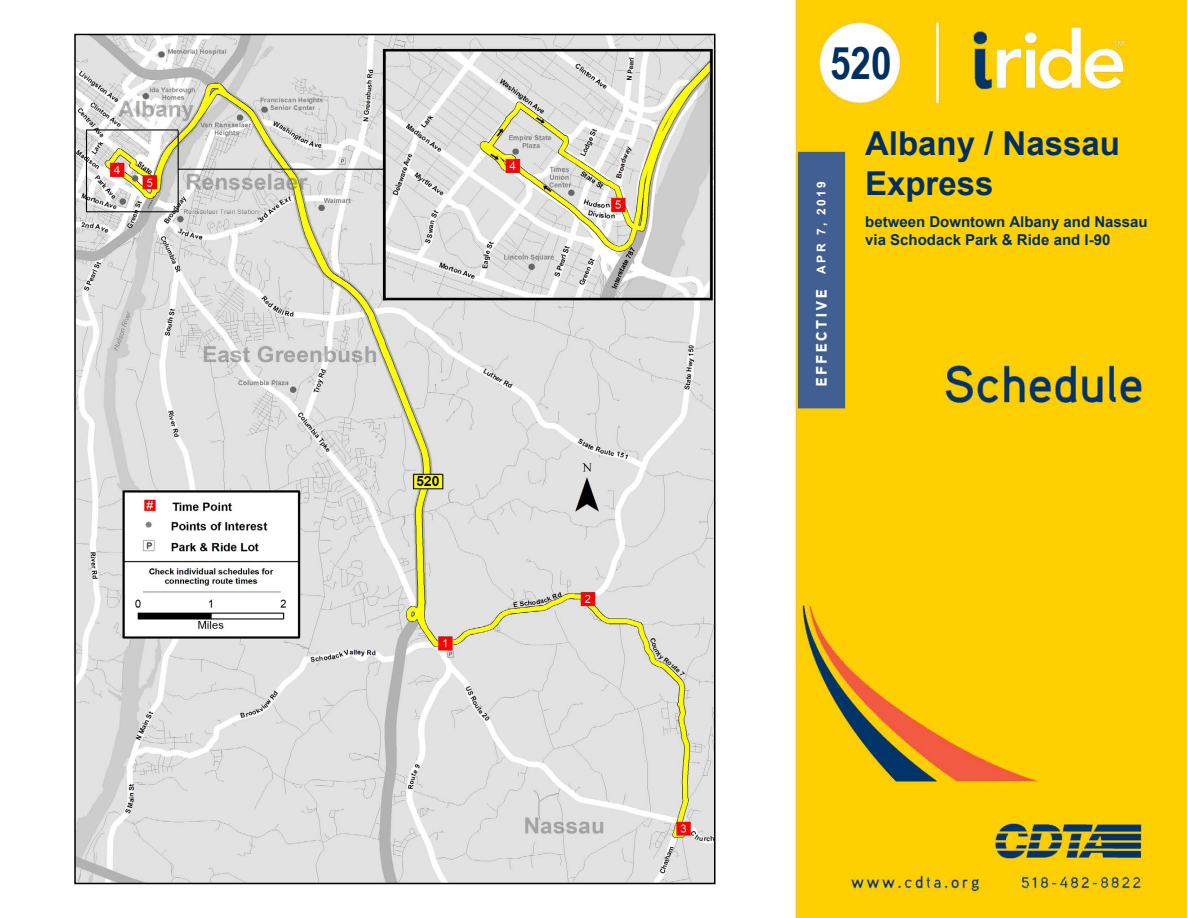
<style>
.page{position:relative;width:1188px;height:918px;background:#fff}
.page>*{position:absolute;margin:0;border:0;box-sizing:border-box;transform-origin:0 0}
.t1{font:700 45px "Arial Narrow";color:#002f60}
.t2{font:700 33px/39.6px "Arial";color:#002f60}
.t3{font:700 15px/18px "Arial";color:#002f60}
.t4{font:700 12px "Arial";letter-spacing:.2em;color:#fff}
</style>
<div class="page">
<img style="left:794px;top:0;width:392px;height:918px">
<img style="left:77px;top:37px;width:636px;height:844px">
<h1 class="t1" style="left:830px;top:29px;width:63px">520</h1>
<p class="t4" style="left:813px;top:274px;width:94px;rotate:-90deg">APR 7, 2019</p>
<h2 class="t2" style="left:865px;top:125px;width:256px">Albany / Nassau<br>Express</h2>
<p class="t3" style="left:865px;top:213px;width:284px">between Downtown Albany and Nassau via Schodack Park &amp; Ride and I-90</p>
</div>
